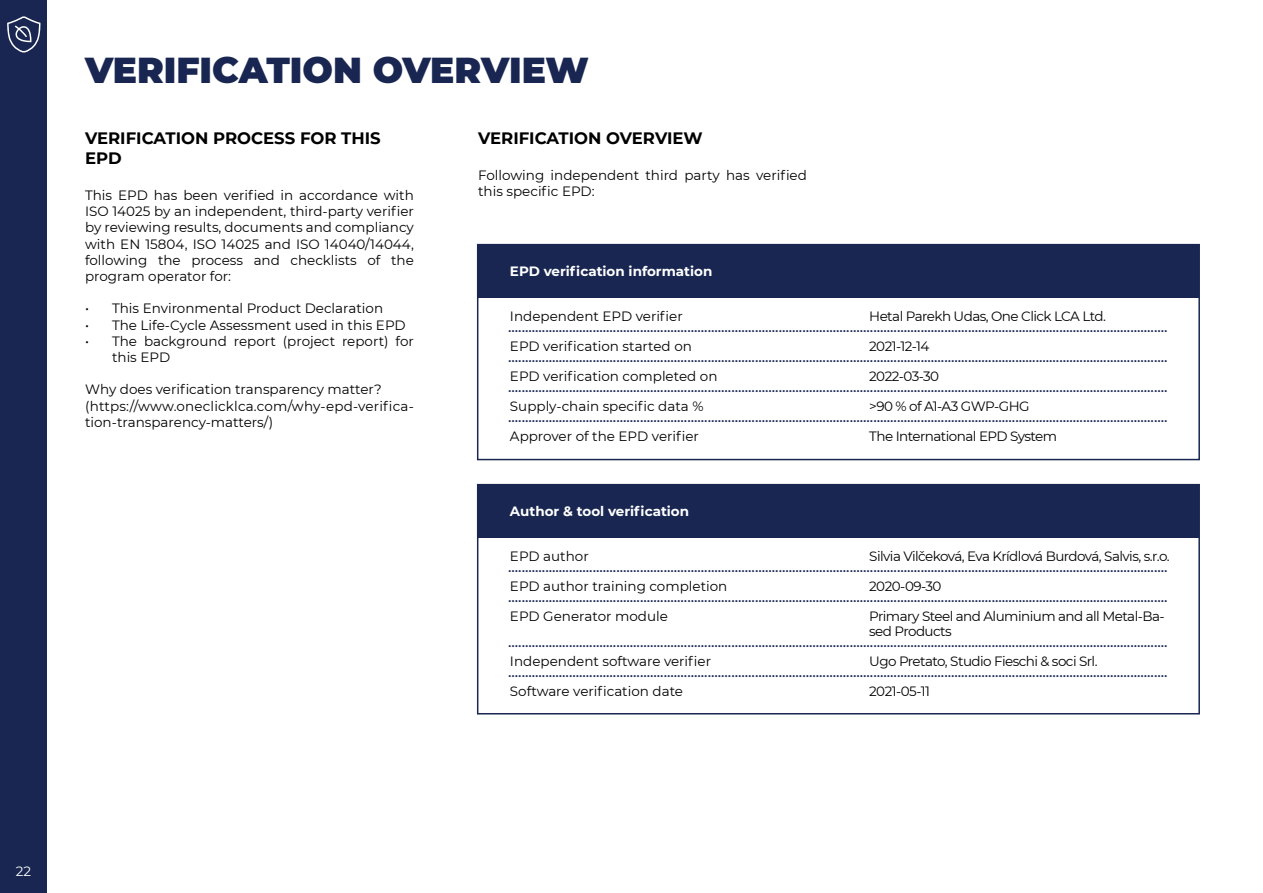
<style>
.page{position:relative;width:1263px;height:893px;background:#fff}
.page>*{position:absolute;margin:0;border:0;box-sizing:border-box;transform-origin:0 0}
.t1{font:900 36px "Montserrat";color:#182651}
.t2{font:700 16.5px/19.8px "Montserrat";color:#000}
.t3{font:13.5px/16.2px "Montserrat";color:#000}
.t4{font:13.5px/15px "Montserrat";letter-spacing:-.04em;color:#000}
.t5{font:700 13.5px "Montserrat";color:#fff}
.t6{font:13.5px "Montserrat";color:#fff}
.t7{font:700 10.5px "Montserrat";color:#182651}
</style>
<div class="page">
<div style="left:0;top:0;width:47px;height:893px;background:#182651"></div>
<svg style="left:7px;top:16px;width:34px;height:37px"></svg>
<div style="left:478px;top:245px;width:721px;height:53px;background:#182651"></div>
<div style="left:477px;top:244px;width:723px;height:216px;border:2px solid #182651"></div>
<div style="left:478px;top:485px;width:721px;height:53px;background:#182651"></div>
<div style="left:477px;top:484px;width:723px;height:230px;border:2px solid #182651"></div>
<h1 class="t1" style="left:85px;top:44px;width:505px">VERIFICATION OVERVIEW</h1>
<h2 class="t2" style="left:85px;top:128px;width:297px">VERIFICATION PROCESS FOR THIS<br>EPD</h2>
<p class="t3" style="left:85px;top:187px;width:330px;text-align:justify">This EPD has been verified in accordance with ISO 14025 by an independent, third-party verifier by reviewing results, documents and compliancy with EN 15804, ISO 14025 and ISO 14040/14044, following the process and checklists of the program operator for:</p>
<p class="t3" style="left:85px;top:300px;width:300px">• This Environmental Product Declaration</p>
<p class="t3" style="left:85px;top:316px;width:322px">• The Life-Cycle Assessment used in this EPD</p>
<p class="t3" style="left:112px;top:332px;width:303px;text-indent:-27px">• The background report (project report) for this EPD</p>
<p class="t3" style="left:85px;top:381px;width:330px">Why does verification transparency matter? (https://www.oneclicklca.com/why-epd-verifica&shy;tion-transparency-matters/)</p>
<h2 class="t2" style="left:478px;top:128px;width:226px">VERIFICATION OVERVIEW</h2>
<p class="t3" style="left:478px;top:167px;width:330px">Following independent third party has verified this specific EPD:</p>
<p class="t5" style="left:510px;top:261px;width:204px">EPD verification information</p>
<p class="t3" style="left:510px;top:308px;width:174px">Independent EPD verifier</p>
<p class="t3" style="left:510px;top:338px;width:183px">EPD verification started on</p>
<p class="t3" style="left:510px;top:368px;width:209px">EPD verification completed on</p>
<p class="t3" style="left:510px;top:398px;width:195px">Supply-chain specific data %</p>
<p class="t3" style="left:510px;top:428px;width:190px">Approver of the EPD verifier</p>
<p class="t4" style="left:869px;top:308px;width:238px">Hetal Parekh Udas, One Click LCA Ltd.</p>
<p class="t3" style="left:869px;top:338px;width:62px">2021-12-14</p>
<p class="t3" style="left:869px;top:367px;width:72px">2022-03-30</p>
<p class="t4" style="left:869px;top:398px;width:162px">&gt;90 % of A1-A3 GWP-GHG</p>
<p class="t4" style="left:869px;top:428px;width:189px">The International EPD System</p>
<p class="t7" style="left:508px;top:320px;width:660px">...................................................................................................................................................................................................</p>
<p class="t7" style="left:508px;top:350px;width:660px">...................................................................................................................................................................................................</p>
<p class="t7" style="left:508px;top:380px;width:660px">...................................................................................................................................................................................................</p>
<p class="t7" style="left:508px;top:410px;width:660px">...................................................................................................................................................................................................</p>
<p class="t5" style="left:510px;top:501px;width:181px">Author &amp; tool verification</p>
<p class="t3" style="left:510px;top:548px;width:80px">EPD author</p>
<p class="t3" style="left:510px;top:578px;width:219px">EPD author training completion</p>
<p class="t3" style="left:510px;top:608px;width:159px">EPD Generator module</p>
<p class="t3" style="left:510px;top:653px;width:203px">Independent software verifier</p>
<p class="t3" style="left:510px;top:683px;width:175px">Software verification date</p>
<p class="t4" style="left:869px;top:548px;width:302px">Silvia Vilčeková, Eva Krídlová Burdová, Salvis, s.r.o.</p>
<p class="t3" style="left:869px;top:578px;width:74px">2020-09-30</p>
<p class="t4" style="left:869px;top:608px;width:297px">Primary Steel and Aluminium and all Metal-Ba&shy;sed Products</p>
<p class="t4" style="left:869px;top:653px;width:230px">Ugo Pretato, Studio Fieschi &amp; soci Srl.</p>
<p class="t3" style="left:869px;top:682px;width:62px">2021-05-11</p>
<p class="t7" style="left:508px;top:560px;width:660px">...................................................................................................................................................................................................</p>
<p class="t7" style="left:508px;top:590px;width:660px">...................................................................................................................................................................................................</p>
<p class="t7" style="left:508px;top:635px;width:660px">...................................................................................................................................................................................................</p>
<p class="t7" style="left:508px;top:665px;width:660px">...................................................................................................................................................................................................</p>
<p class="t6" style="left:16px;top:862px;width:17px">22</p>
</div>
